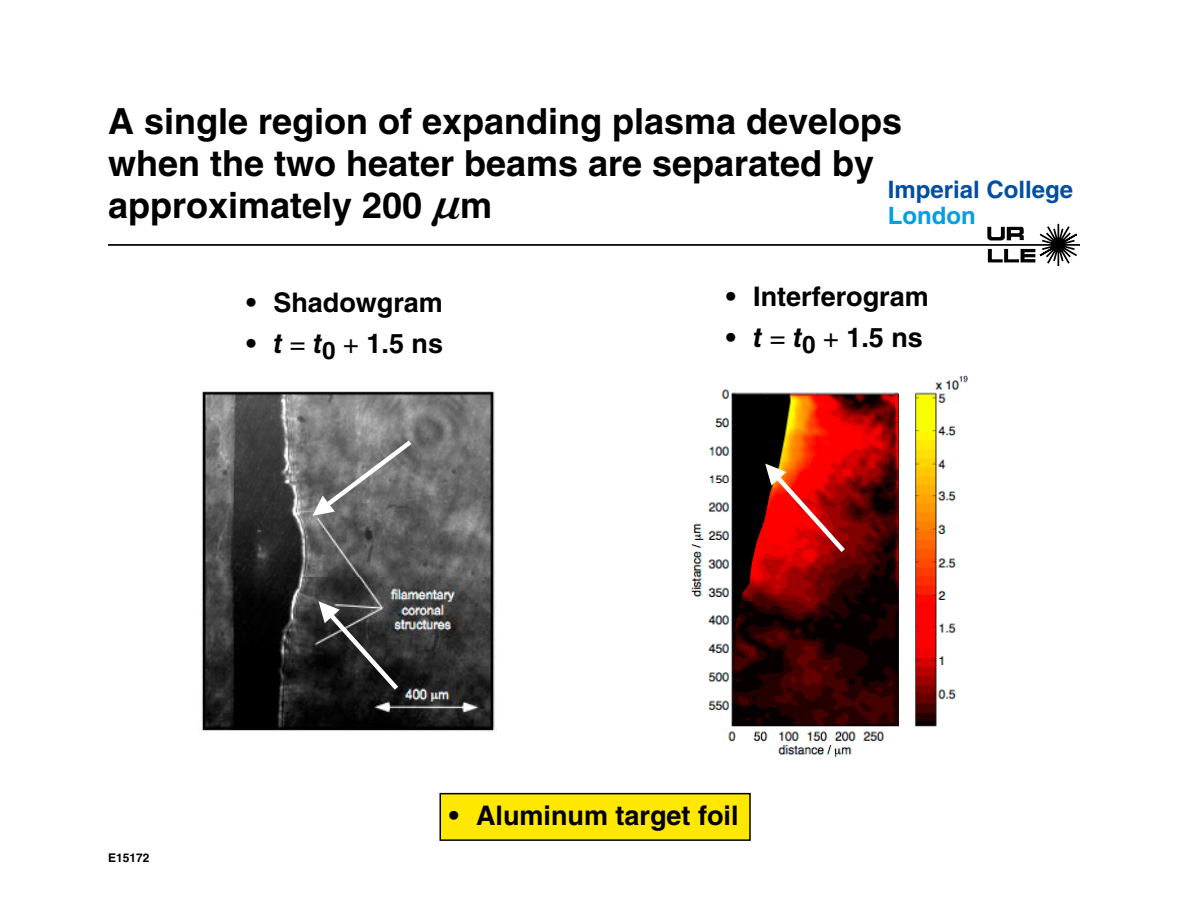
<style>
.page{position:relative;width:1188px;height:918px;background:#fff}
.page>*{position:absolute;margin:0;border:0;box-sizing:border-box;transform-origin:0 0}
.t1{font:700 36px/42px "Helvetica LT Std";color:#000}
.t2{font:700 27px "Helvetica LT Std";color:#000}
.t3{font:700 24px "Helvetica LT Std";color:#004fa3}
.t4{font:700 24px "Helvetica LT Std";color:#00a0e3}
.t5{font:700 12px "Helvetica LT Std";color:#000}
.s1{font-family:"MM Greek"}
.s2{font-style:italic}
.s3{font-weight:400}
</style>
<div class="page">
<svg style="left:987px;top:223px;width:90px;height:43px"></svg>
<hr style="left:108px;top:244px;width:972px;height:2px;background:#000">
<div style="left:440px;top:794px;width:310px;height:46px;background:#ffe800"></div>
<div style="left:440px;top:793px;width:311px;height:48px;border:2px solid #000"></div>
<img style="left:199px;top:391px;width:298px;height:340px">
<svg style="left:313px;top:441px;width:98px;height:75px;background:#7f7f7f"></svg>
<svg style="left:319px;top:601px;width:79px;height:89px;background:#3d3d3d"></svg>
<img style="left:691px;top:375px;width:277px;height:383px">
<svg style="left:765px;top:464px;width:80px;height:88px;background:#dc1d17"></svg>
<p class="t1" style="left:108px;top:100px;width:796px">A single region of expanding plasma develops when the two heater beams are separated by approximately 200 <span class="s1">n</span>m</p>
<p class="t3" style="left:888px;top:175px;width:187px">Imperial College</p>
<p class="t4" style="left:888px;top:201px;width:89px">London</p>
<p class="t2" style="left:246px;top:286px;width:198px">• Shadowgram</p>
<p class="t2" style="left:246px;top:327px;width:198px">• <span class="s2">t</span> <span class="s3">=</span> <span class="s2">t</span><sub>0</sub> <span class="s3">+</span> 1.5 ns</p>
<p class="t2" style="left:726px;top:281px;width:204px">• Interferogram</p>
<p class="t2" style="left:726px;top:321px;width:198px">• <span class="s2">t</span> <span class="s3">=</span> <span class="s2">t</span><sub>0</sub> <span class="s3">+</span> 1.5 ns</p>
<p class="t5" style="left:108px;top:850px;width:43px">E15172</p>
<p class="t2" style="left:449px;top:799px;width:291px">• Aluminum target foil</p>
</div>
